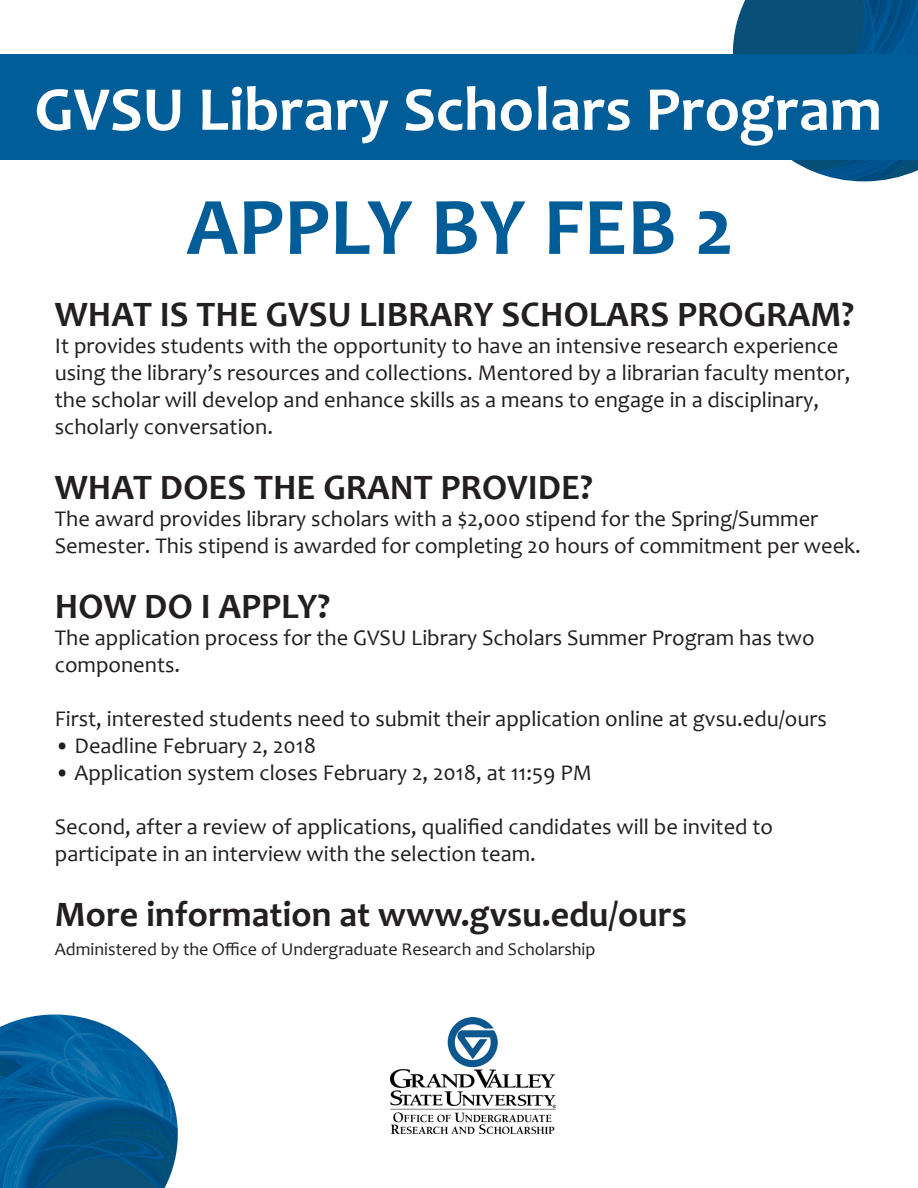
<style>
.page{position:relative;width:918px;height:1188px;background:#fff}
.page>*{position:absolute;margin:0;border:0;box-sizing:border-box;transform-origin:0 0}
.t1{font:700 82.5px "Candara";color:#005d98}
.t2{font:700 63px "Candara";color:#fff}
.t3{font:700 36px "Candara";color:#231f20}
.t4{font:22.5px/27px "Candara";color:#231f20}
.t5{font:18px "Candara";color:#231f20}
</style>
<div class="page">
<img style="left:733px;top:0;width:185px;height:181px">
<img style="left:0;top:1015px;width:178px;height:173px">
<img style="left:391px;top:1017px;width:164px;height:117px">
<div style="left:0;top:54px;width:918px;height:106px;background:#005d98"></div>
<p class="t2" style="left:34px;top:70px;width:849px">GVSU Library Scholars Program</p>
<p class="t1" style="left:186px;top:175px;width:549px">APPLY BY FEB 2</p>
<p class="t3" style="left:55px;top:292px;width:801px">WHAT IS THE GVSU LIBRARY SCHOLARS PROGRAM?</p>
<p class="t4" style="left:55px;top:332px;width:797px">It provides students with the opportunity to have an intensive research experience using the library’s resources and collections. Mentored by a librarian faculty mentor, the scholar will develop and enhance skills as a means to engage in a disciplinary, scholarly conversation.</p>
<p class="t3" style="left:55px;top:465px;width:539px">WHAT DOES THE GRANT PROVIDE?</p>
<p class="t4" style="left:55px;top:505px;width:808px">The award provides library scholars with a $2,000 stipend for the Spring/Summer<br>Semester. This stipend is awarded for completing 20 hours of commitment per week.</p>
<p class="t3" style="left:55px;top:584px;width:277px">HOW DO I APPLY?</p>
<p class="t4" style="left:55px;top:624px;width:761px">The application process for the GVSU Library Scholars Summer Program has two components.</p>
<p class="t4" style="left:55px;top:705px;width:774px">First, interested students need to submit their application online at gvsu.edu/ours</p>
<p class="t4" style="left:55px;top:732px;width:263px">• Deadline February 2, 2018</p>
<p class="t4" style="left:55px;top:759px;width:539px">• Application system closes February 2, 2018, at 11:59 PM</p>
<p class="t4" style="left:55px;top:813px;width:720px">Second, after a review of applications, qualified candidates will be invited to participate in an interview with the selection team.</p>
<p class="t3" style="left:55px;top:891px;width:633px">More information at www.gvsu.edu/ours</p>
<p class="t5" style="left:55px;top:938px;width:542px">Administered by the Office of Undergraduate Research and Scholarship</p>
</div>
